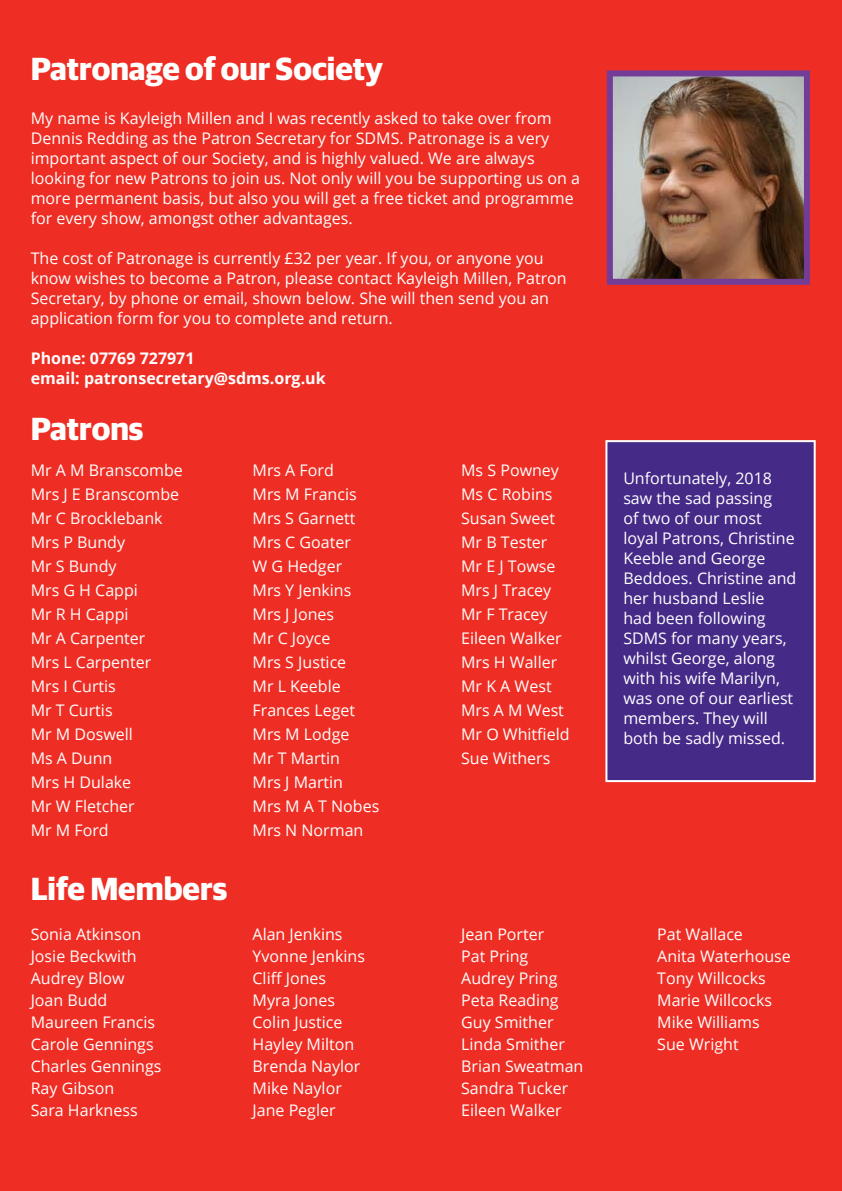
<style>
.page{position:relative;width:842px;height:1191px;background:#ee2e24}
.page>*{position:absolute;margin:0;border:0;box-sizing:border-box;transform-origin:0 0}
.t1{font:700 32px "DS6 Display Sans";color:#fff}
.t2{font:16px/24px "Open Sans";color:#fff}
.t3{font:700 16px/20px "Open Sans";color:#fff}
</style>
<div class="page">
<img style="left:614px;top:77px;width:189px;height:201px">
<div style="left:607px;top:70px;width:203px;height:215px;border:6px solid #733c97"></div>
<div style="left:605px;top:440px;width:211px;height:342px;background:#462a88;border:2px solid #fff"></div>
<h1 class="t1" style="left:31px;top:50px;width:354px">Patronage of our Society</h1>
<p class="t2" style="left:31px;top:108px;width:551px;line-height:20px">My name is Kayleigh Millen and I was recently asked to take over from Dennis Redding as the Patron Secretary for SDMS. Patronage is a very important aspect of our Society, and is highly valued. We are always looking for new Patrons to join us. Not only will you be supporting us on a more permanent basis, but also you will get a free ticket and programme for every show, amongst other advantages.</p>
<p class="t2" style="left:31px;top:248px;width:537px;line-height:20px">The cost of Patronage is currently £32 per year. If you, or anyone you know wishes to become a Patron, please contact Kayleigh Millen, Patron Secretary, by phone or email, shown below. She will then send you an application form for you to complete and return.</p>
<p class="t3" style="left:31px;top:348px;width:296px">Phone: 07769 727971<br>email: patronsecretary@sdms.org.uk</p>
<h1 class="t1" style="left:31px;top:410px;width:114px">Patrons</h1>
<p class="t2" style="left:31px;top:458px;width:154px">Mr A M Branscombe<br>Mrs J E Branscombe<br>Mr C Brocklebank<br>Mrs P Bundy<br>Mr S Bundy<br>Mrs G H Cappi<br>Mr R H Cappi<br>Mr A Carpenter<br>Mrs L Carpenter<br>Mrs I Curtis<br>Mr T Curtis<br>Mr M Doswell<br>Ms A Dunn<br>Mrs H Dulake<br>Mr W Fletcher<br>Mr M Ford</p>
<h1 class="t1" style="left:31px;top:870px;width:198px">Life Members</h1>
<p class="t2" style="left:253px;top:458px;width:128px">Mrs A Ford<br>Mrs M Francis<br>Mrs S Garnett<br>Mrs C Goater<br>W G Hedger<br>Mrs Y Jenkins<br>Mrs J Jones<br>Mr C Joyce<br>Mrs S Justice<br>Mr L Keeble<br>Frances Leget<br>Mrs M Lodge<br>Mr T Martin<br>Mrs J Martin<br>Mrs M A T Nobes<br>Mrs N Norman</p>
<p class="t2" style="left:461px;top:458px;width:110px">Ms S Powney<br>Ms C Robins<br>Susan Sweet<br>Mr B Tester<br>Mr E J Towse<br>Mrs J Tracey<br>Mr F Tracey<br>Eileen Walker<br>Mrs H Waller<br>Mr K A West<br>Mrs A M West<br>Mr O Whitfield<br>Sue Withers</p>
<p class="t2" style="left:623px;top:468px;width:174px;line-height:20px">Unfortunately, 2018 saw the sad passing<br>of two of our most loyal Patrons, Christine<br>Keeble and George<br>Beddoes. Christine and her husband Leslie had been following<br>SDMS for many years, whilst George, along with his wife Marilyn, was one of our earliest members. They will both be sadly missed.</p>
<p class="t2" style="left:31px;top:923px;width:132px;line-height:22px">Sonia Atkinson<br>Josie Beckwith<br>Audrey Blow<br>Joan Budd<br>Maureen Francis<br>Carole Gennings<br>Charles Gennings<br>Ray Gibson<br>Sara Harkness</p>
<p class="t2" style="left:253px;top:923px;width:114px;line-height:22px">Alan Jenkins<br>Yvonne Jenkins<br>Cliff Jones<br>Myra Jones<br>Colin Justice<br>Hayley Milton<br>Brenda Naylor<br>Mike Naylor<br>Jane Pegler</p>
<p class="t2" style="left:461px;top:923px;width:124px;line-height:22px">Jean Porter<br>Pat Pring<br>Audrey Pring<br>Peta Reading<br>Guy Smither<br>Linda Smither<br>Brian Sweatman<br>Sandra Tucker<br>Eileen Walker</p>
<p class="t2" style="left:657px;top:923px;width:135px;line-height:22px">Pat Wallace<br>Anita Waterhouse<br>Tony Willcocks<br>Marie Willcocks<br>Mike Williams<br>Sue Wright</p>
</div>
